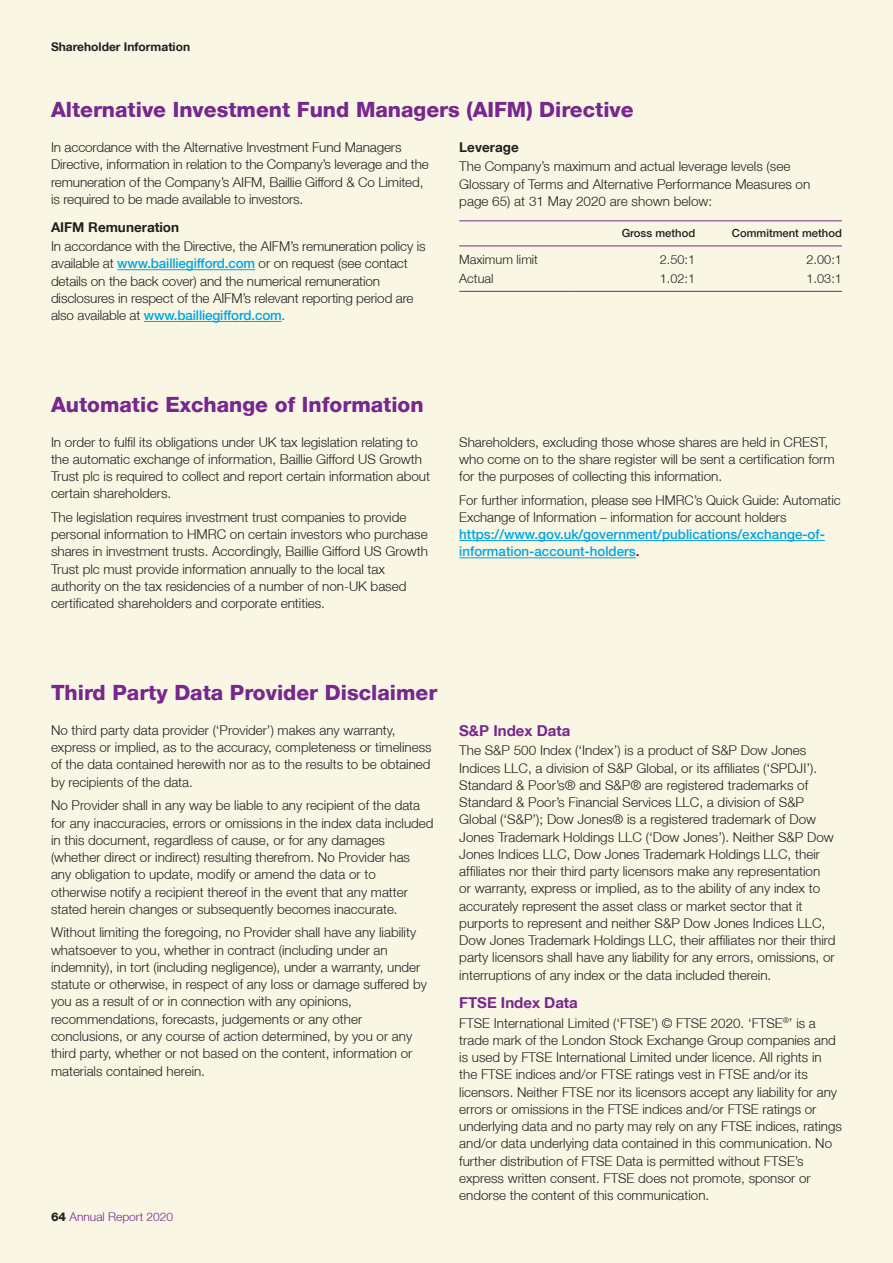
<style>
.page{position:relative;width:893px;height:1263px;background:#f9f6e4}
.page>*{position:absolute;margin:0;border:0;box-sizing:border-box;transform-origin:0 0}
.t1{font:800 21px "Helvetica Neue LT";color:#77278d}
.t2{font:700 15px "Helvetica Neue LT";color:#77278d}
.t3{font:300 13.5px/17.2px "Helvetica Neue LT";color:#231f20}
.t4{font:500 13.5px/17.2px "Helvetica Neue LT Std";color:#00a5e3}
.t5{font:700 13.5px "Helvetica Neue LT";color:#231f20}
.t6{font:300 12.75px "Helvetica Neue LT";color:#231f20}
.t7{font:700 12px "Helvetica Neue LT";color:#231f20}
.t8{font:300 12px "Helvetica Neue LT";color:#77278d}
.t9{font:500 11.25px "Helvetica Neue LT Std";color:#231f20}
.s1{font-family:"Helvetica Neue LT Std";font-weight:500;color:#00a5e3}
.s2{font-family:"Helvetica Neue LT";font-weight:300;color:#231f20}
.s3{color:#231f20}
.s4{font-weight:800;color:#231f20}
</style>
<div class="page">
<hr style="left:117px;top:269px;width:138px;height:1px;background:#00a5e3">
<hr style="left:144px;top:321px;width:138px;height:1px;background:#00a5e3">
<hr style="left:459px;top:291px;width:115px;height:1px;background:#77278d">
<hr style="left:574px;top:291px;width:134px;height:1px;background:#77278d">
<hr style="left:708px;top:291px;width:134px;height:1px;background:#77278d">
<hr style="left:459px;top:220px;width:115px;height:1px;background:#77278d">
<hr style="left:459px;top:246px;width:115px;height:1px;background:#77278d">
<hr style="left:574px;top:220px;width:134px;height:1px;background:#77278d">
<hr style="left:708px;top:220px;width:134px;height:1px;background:#77278d">
<hr style="left:574px;top:246px;width:134px;height:1px;background:#77278d">
<hr style="left:708px;top:246px;width:134px;height:1px;background:#77278d">
<hr style="left:459px;top:540px;width:366px;height:1px;background:#00a5e3">
<hr style="left:459px;top:557px;width:177px;height:1px;background:#00a5e3">
<p class="t7" style="left:51px;top:39px;width:141px">Shareholder Information</p>
<h1 class="t1" style="left:51px;top:97px;width:584px">Alternative Investment Fund Managers (AIFM) Directive</h1>
<p class="t5" style="left:459px;top:139px;width:61px">Leverage</p>
<p class="t3" style="left:459px;top:158px;width:353px">The Company’s maximum and actual leverage levels (see<br>Glossary of Terms and Alternative Performance Measures on page 65) at 31 May 2020 are shown below:</p>
<p class="t9" style="left:622px;top:227px;width:75px">Gross method</p>
<p class="t9" style="left:732px;top:227px;width:111px">Commitment method</p>
<p class="t6" style="left:459px;top:251px;width:80px">Maximum limit</p>
<p class="t6" style="left:660px;top:251px;width:37px">2.50:1</p>
<p class="t6" style="left:806px;top:251px;width:37px">2.00:1</p>
<p class="t6" style="left:459px;top:270px;width:36px">Actual</p>
<p class="t6" style="left:660px;top:270px;width:37px">1.02:1</p>
<p class="t6" style="left:806px;top:270px;width:37px">1.03:1</p>
<p class="t3" style="left:51px;top:138px;width:379px">In accordance with the Alternative Investment Fund Managers Directive, information in relation to the Company’s leverage and the remuneration of the Company’s AIFM, Baillie Gifford &amp; Co Limited, is required to be made available to investors.</p>
<p class="t5" style="left:51px;top:219px;width:130px">AIFM Remuneration</p>
<p class="t3" style="left:51px;top:237px;width:376px">In accordance with the Directive, the AIFM’s remuneration policy is available at <span class="s1">www.bailliegifford.com</span> or on request (see contact details on the back cover) and the numerical remuneration disclosures in respect of the AIFM’s relevant reporting period are</p>
<p class="t4" style="left:51px;top:307px;width:236px"><span class="s2">also available at</span> www.bailliegifford.com<span class="s2">.</span></p>
<h1 class="t1" style="left:51px;top:392px;width:374px">Automatic Exchange of Information</h1>
<p class="t3" style="left:51px;top:433px;width:381px">In order to fulfil its obligations under UK tax legislation relating to the automatic exchange of information, Baillie Gifford US Growth Trust plc is required to collect and report certain information about certain shareholders.</p>
<p class="t3" style="left:51px;top:508px;width:378px">The legislation requires investment trust companies to provide personal information to HMRC on certain investors who purchase shares in investment trusts. Accordingly, Baillie Gifford US Growth Trust plc must provide information annually to the local tax authority on the tax residencies of a number of non-UK based certificated shareholders and corporate entities.</p>
<p class="t3" style="left:459px;top:433px;width:377px">Shareholders, excluding those whose shares are held in CREST, who come on to the share register will be sent a certification form for the purposes of collecting this information.</p>
<p class="t3" style="left:459px;top:491px;width:383px">For further information, please see HMRC’s Quick Guide: Automatic<br>Exchange of Information – information for account holders</p>
<p class="t4" style="left:459px;top:526px;width:367px">https://www.gov.uk/government/publications/exchange-of&shy;information-account-holders<span class="s3">.</span></p>
<h1 class="t1" style="left:51px;top:680px;width:388px">Third Party Data Provider Disclaimer</h1>
<p class="t3" style="left:51px;top:721px;width:382px">No third party data provider (‘Provider’) makes any warranty, express or implied, as to the accuracy, completeness or timeliness of the data contained herewith nor as to the results to be obtained by recipients of the data.</p>
<p class="t3" style="left:51px;top:796px;width:384px">No Provider shall in any way be liable to any recipient of the data for any inaccuracies, errors or omissions in the index data included in this document, regardless of cause, or for any damages (whether direct or indirect) resulting therefrom. No Provider has any obligation to update, modify or amend the data or to otherwise notify a recipient thereof in the event that any matter stated herein changes or subsequently becomes inaccurate.</p>
<p class="t3" style="left:51px;top:924px;width:377px">Without limiting the foregoing, no Provider shall have any liability whatsoever to you, whether in contract (including under an indemnity), in tort (including negligence), under a warranty, under statute or otherwise, in respect of any loss or damage suffered by you as a result of or in connection with any opinions, recommendations, forecasts, judgements or any other conclusions, or any course of action determined, by you or any third party, whether or not based on the content, information or materials contained herein.</p>
<p class="t8" style="left:51px;top:1209px;width:124px"><span class="s4">64</span> Annual Report 2020</p>
<p class="t2" style="left:459px;top:721px;width:113px">S&amp;P Index Data</p>
<p class="t3" style="left:459px;top:742px;width:378px">The S&amp;P 500 Index (‘Index’) is a product of S&amp;P Dow Jones Indices LLC, a division of S&amp;P Global, or its affiliates (‘SPDJI’).<br>Standard &amp; Poor’s® and S&amp;P® are registered trademarks of Standard &amp; Poor’s Financial Services LLC, a division of S&amp;P Global (‘S&amp;P’); Dow Jones® is a registered trademark of Dow Jones Trademark Holdings LLC (‘Dow Jones’). Neither S&amp;P Dow Jones Indices LLC, Dow Jones Trademark Holdings LLC, their affiliates nor their third party licensors make any representation<br>or warranty, express or implied, as to the ability of any index to accurately represent the asset class or market sector that it purports to represent and neither S&amp;P Dow Jones Indices LLC, Dow Jones Trademark Holdings LLC, their affiliates nor their third party licensors shall have any liability for any errors, omissions, or interruptions of any index or the data included therein.</p>
<p class="t2" style="left:459px;top:994px;width:120px">FTSE Index Data</p>
<p class="t3" style="left:459px;top:1014px;width:384px">FTSE International Limited (‘FTSE’) © FTSE 2020. ‘FTSE<sup>®</sup>’ is a trade mark of the London Stock Exchange Group companies and is used by FTSE International Limited under licence. All rights in the FTSE indices and/or FTSE ratings vest in FTSE and/or its licensors. Neither FTSE nor its licensors accept any liability for any errors or omissions in the FTSE indices and/or FTSE ratings or underlying data and no party may rely on any FTSE indices, ratings and/or data underlying data contained in this communication. No further distribution of FTSE Data is permitted without FTSE’s express written consent. FTSE does not promote, sponsor or endorse the content of this communication.</p>
</div>
